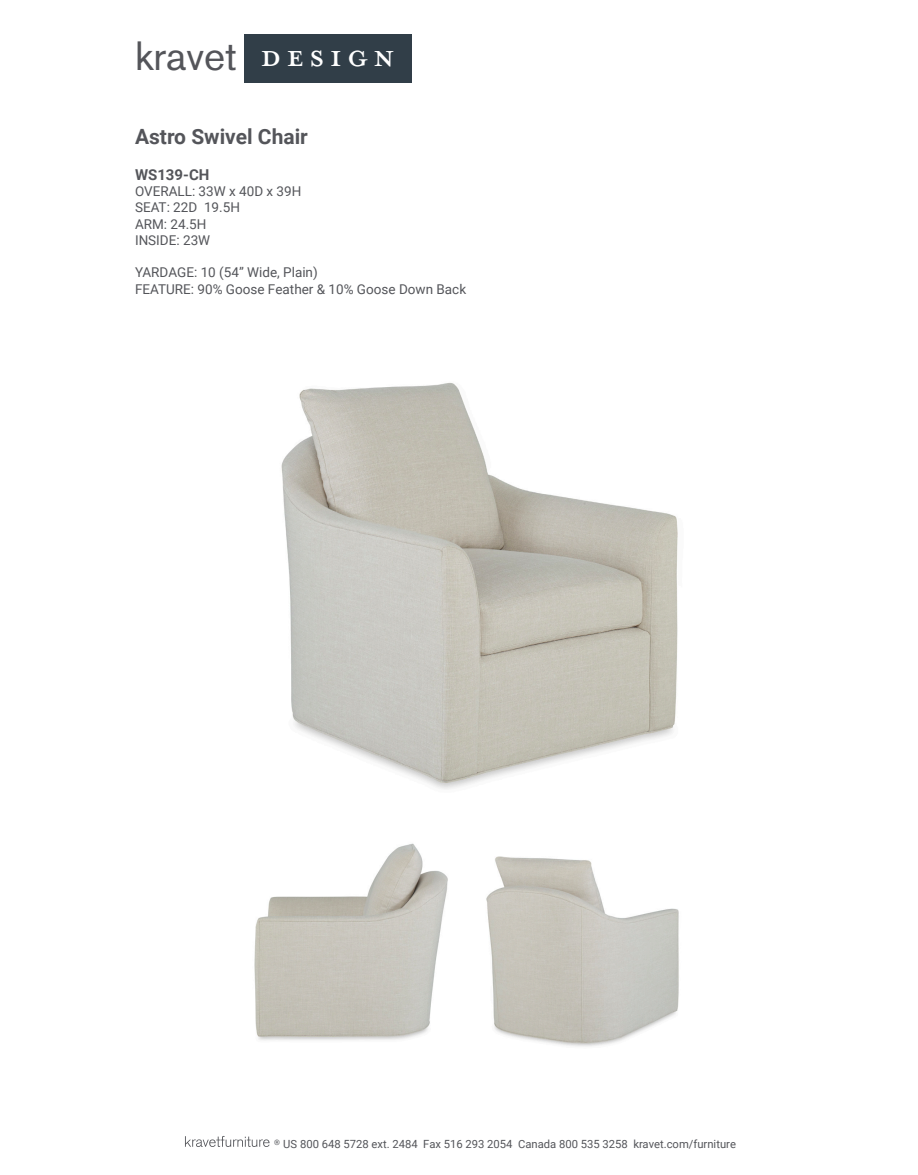
<style>
.page{position:relative;width:918px;height:1175px;background:#fff}
.page>*{position:absolute;margin:0;border:0;box-sizing:border-box;transform-origin:0 0}
.t1{font:45px "Mrs Eaves All Petite Caps OT";letter-spacing:.1em;color:#fff}
.t2{font:40.5px "Akzidenz Grotesk BE";color:#54555a}
.t3{font:700 21px "Roboto";color:#54555a}
.t4{font:700 15px "Roboto";color:#54555a}
.t5{font:13.5px "Roboto";color:#54555a}
.t6{font:11.25px "Roboto";color:#54555a}
.s1{font-family:"Mrs Eaves All Petite Caps OT";font-size:60px;color:#313e48}
</style>
<div class="page">
<div style="left:244px;top:34px;width:167px;height:48px;background:#313e48"></div>
<svg style="left:185px;top:1136px;width:85px;height:10px"></svg>
<img style="left:281px;top:382px;width:397px;height:407px">
<img style="left:254px;top:843px;width:194px;height:198px">
<img style="left:486px;top:856px;width:193px;height:191px">
<h2 class="t2" style="left:135px;top:32px;width:277px">kravet <span class="s1">design</span></h2>
<h1 class="t1" style="left:260px;top:35px;width:137px">design</h1>
<p class="t3" style="left:135px;top:122px;width:174px">Astro Swivel Chair</p>
<p class="t4" style="left:135px;top:164px;width:76px">WS139-CH</p>
<p class="t5" style="left:135px;top:182px;width:168px">OVERALL: 33W x 40D x 39H</p>
<p class="t5" style="left:135px;top:198px;width:106px">SEAT: 22D 19.5H</p>
<p class="t5" style="left:135px;top:214px;width:73px">ARM: 24.5H</p>
<p class="t5" style="left:135px;top:231px;width:77px">INSIDE: 23W</p>
<p class="t5" style="left:135px;top:263px;width:184px">YARDAGE: 10 (54” Wide, Plain)</p>
<p class="t5" style="left:135px;top:279px;width:333px">FEATURE: 90% Goose Feather &amp; 10% Goose Down Back</p>
<p class="t6" style="left:274px;top:1136px;width:463px"><sup>®</sup> US 800 648 5728 ext. 2484 Fax 516 293 2054 Canada 800 535 3258 kravet.com/furniture</p>
</div>
